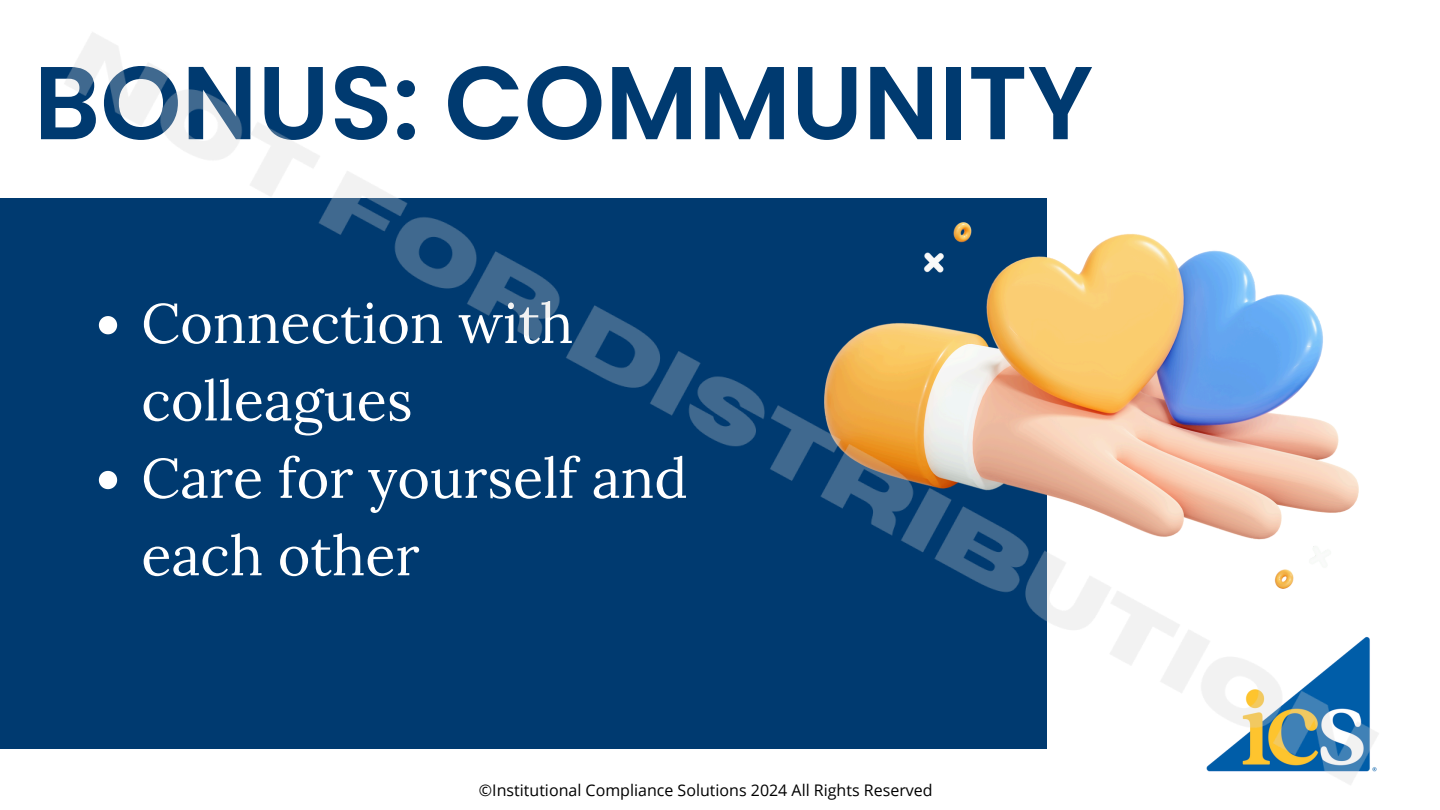
<style>
.page{position:relative;width:1440px;height:810px;background:#fff}
.page>*{position:absolute;margin:0;border:0;box-sizing:border-box;transform-origin:0 0}
.t1{font:600 103.4px "Poppins";color:#003a70}
.t2{font:55.7px/77.4px "Lora";color:#fff}
.t3{font:16px "Open Sans";color:#000}
</style>
<div class="page">
<img style="left:0;top:32px;width:1379px;height:753px">
<p class="t1" style="left:34px;top:31px;width:1061px">BONUS: COMMUNITY</p>
<h1 class="t2" style="left:141px;top:284px;width:434px">Connection with colleagues</h1>
<p class="t2" style="left:141px;top:439px;width:548px">Care for yourself and each other</p>
<p class="t3" style="left:479px;top:778px;width:455px">©Institutional Compliance Solutions 2024 All Rights Reserved</p>
</div>
